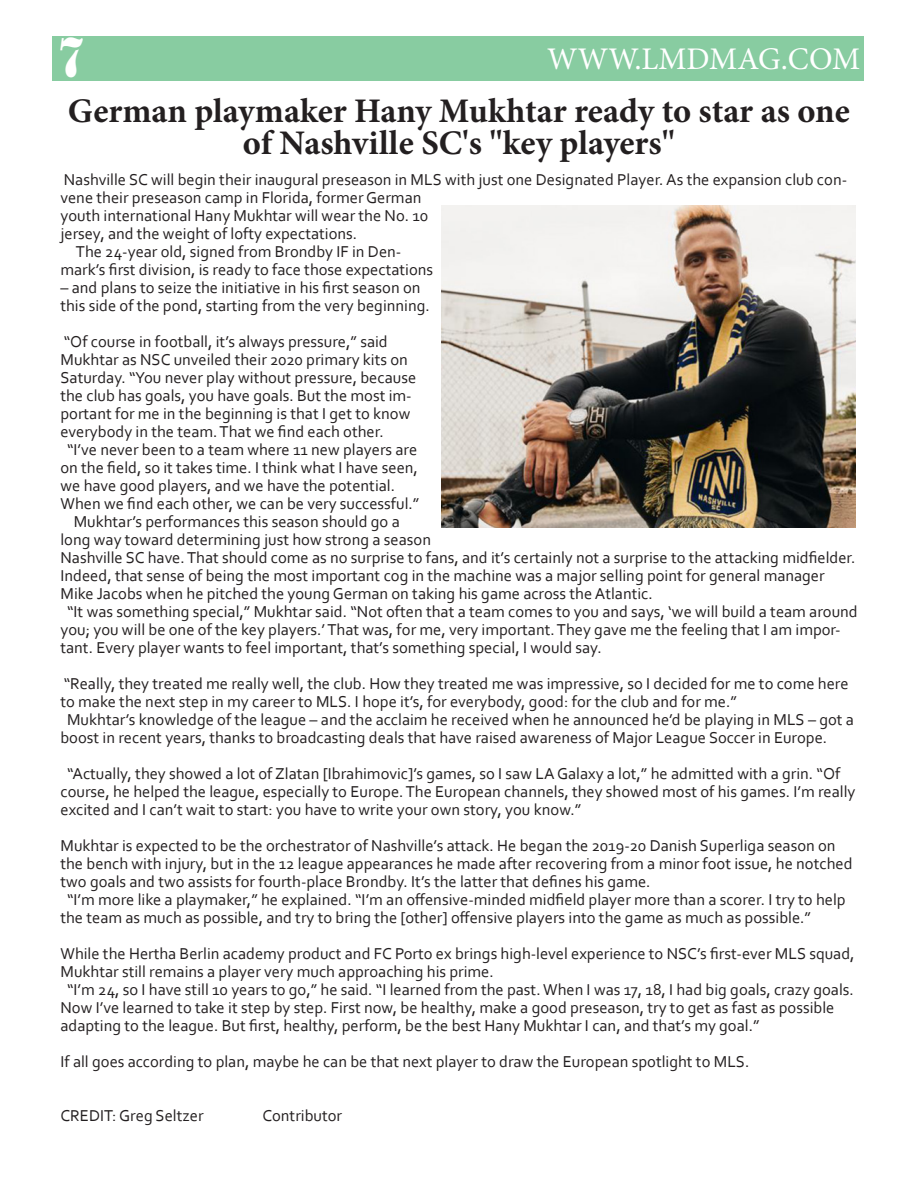
<style>
.page{position:relative;width:918px;height:1188px;background:#fff}
.page>*{position:absolute;margin:0;border:0;box-sizing:border-box;transform-origin:0 0}
.t1{font:52.35px "Stencil Std";color:#fff;scale:.88 1}
.t2{font:700 34.5px/31.5px "Minion Pro";color:#231f20;text-align:center}
.t3{font:31.5px "Minion Pro";color:#fff}
.t4{font:16.5px/18px "Corbel";color:#231f20}
</style>
<div class="page">
<div style="left:52px;top:36px;width:812px;height:45px;background:#88cca1"></div>
<img style="left:441px;top:205px;width:414px;height:322px">
<h1 class="t1" style="left:57px;top:23px;width:34px">7</h1>
<h3 class="t3" style="left:547px;top:38px;width:315px">WWW.LMDMAG.COM</h3>
<h2 class="t2" style="left:68px;top:95px;width:783px">German playmaker Hany Mukhtar ready to star as one of Nashville SC's "key players"</h2>
<p class="t4" style="left:64px;top:170px;width:785px">Nashville SC will begin their inaugural preseason in MLS with just one Designated Player. As the expansion club con-</p>
<p class="t4" style="left:60px;top:188px;width:362px">vene their preseason camp in Florida, former German</p>
<p class="t4" style="left:60px;top:206px;width:369px">youth international Hany Mukhtar will wear the No. 10</p>
<p class="t4" style="left:60px;top:224px;width:298px">jersey, and the weight of lofty expectations.</p>
<p class="t4" style="left:76px;top:242px;width:327px">The 24-year old, signed from Brondby IF in Den-</p>
<p class="t4" style="left:60px;top:260px;width:374px">mark’s first division, is ready to face those expectations</p>
<p class="t4" style="left:60px;top:278px;width:371px">– and plans to seize the initiative in his first season on this side of the pond, starting from the very beginning.</p>
<p class="t4" style="left:64px;top:332px;width:326px">“Of course in football, it’s always pressure,” said</p>
<p class="t4" style="left:60px;top:350px;width:349px">Mukhtar as NSC unveiled their 2020 primary kits on</p>
<p class="t4" style="left:60px;top:368px;width:357px">Saturday. “You never play without pressure, because</p>
<p class="t4" style="left:60px;top:386px;width:353px">the club has goals, you have goals. But the most im-</p>
<p class="t4" style="left:60px;top:404px;width:352px">portant for me in the beginning is that I get to know</p>
<p class="t4" style="left:60px;top:422px;width:325px">everybody in the team. That we find each other.</p>
<p class="t4" style="left:67px;top:440px;width:352px">“I’ve never been to a team where 11 new players are</p>
<p class="t4" style="left:60px;top:458px;width:359px">on the field, so it takes time. I think what I have seen,</p>
<p class="t4" style="left:60px;top:476px;width:336px">we have good players, and we have the potential.</p>
<p class="t4" style="left:60px;top:494px;width:360px">When we find each other, we can be very successful.”</p>
<p class="t4" style="left:74px;top:512px;width:328px">Mukhtar’s performances this season should go a</p>
<p class="t4" style="left:60px;top:530px;width:372px">long way toward determining just how strong a season</p>
<p class="t4" style="left:60px;top:548px;width:797px">Nashville SC have. That should come as no surprise to fans, and it’s certainly not a surprise to the attacking midfielder.</p>
<p class="t4" style="left:60px;top:566px;width:766px">Indeed, that sense of being the most important cog in the machine was a major selling point for general manager</p>
<p class="t4" style="left:60px;top:584px;width:594px">Mike Jacobs when he pitched the young German on taking his game across the Atlantic.</p>
<p class="t4" style="left:67px;top:602px;width:792px">“It was something special,” Mukhtar said. “Not often that a team comes to you and says, ‘we will build a team around</p>
<p class="t4" style="left:60px;top:620px;width:782px">you; you will be one of the key players.’ That was, for me, very important. They gave me the feeling that I am impor-</p>
<p class="t4" style="left:60px;top:638px;width:543px">tant. Every player wants to feel important, that’s something special, I would say.</p>
<p class="t4" style="left:64px;top:674px;width:786px">“Really, they treated me really well, the club. How they treated me was impressive, so I decided for me to come here</p>
<p class="t4" style="left:60px;top:692px;width:678px">to make the next step in my career to MLS. I hope it’s, for everybody, good: for the club and for me.”</p>
<p class="t4" style="left:67px;top:710px;width:788px">Mukhtar’s knowledge of the league – and the acclaim he received when he announced he’d be playing in MLS – got a</p>
<p class="t4" style="left:60px;top:728px;width:768px">boost in recent years, thanks to broadcasting deals that have raised awareness of Major League Soccer in Europe.</p>
<p class="t4" style="left:60px;top:764px;width:797px;text-indent:7px">“Actually, they showed a lot of Zlatan [Ibrahimovic]’s games, so I saw LA Galaxy a lot,” he admitted with a grin. “Of course, he helped the league, especially to Europe. The European channels, they showed most of his games. I’m really excited and I can’t wait to start: you have to write your own story, you know.”</p>
<p class="t4" style="left:60px;top:836px;width:777px">Mukhtar is expected to be the orchestrator of Nashville’s attack. He began the 2019-20 Danish Superliga season on</p>
<p class="t4" style="left:60px;top:854px;width:794px">the bench with injury, but in the 12 league appearances he made after recovering from a minor foot issue, he notched</p>
<p class="t4" style="left:60px;top:872px;width:592px">two goals and two assists for fourth-place Brondby. It’s the latter that defines his game.</p>
<p class="t4" style="left:67px;top:890px;width:780px">“I’m more like a playmaker,” he explained. “I’m an offensive-minded midfield player more than a scorer. I try to help</p>
<p class="t4" style="left:60px;top:908px;width:752px">the team as much as possible, and try to bring the [other] offensive players into the game as much as possible.”</p>
<p class="t4" style="left:60px;top:944px;width:796px">While the Hertha Berlin academy product and FC Porto ex brings high-level experience to NSC’s first-ever MLS squad,</p>
<p class="t4" style="left:60px;top:962px;width:435px">Mukhtar still remains a player very much approaching his prime.</p>
<p class="t4" style="left:67px;top:980px;width:788px">“I’m 24, so I have still 10 years to go,” he said. “I learned from the past. When I was 17, 18, I had big goals, crazy goals.</p>
<p class="t4" style="left:60px;top:998px;width:776px">Now I’ve learned to take it step by step. First now, be healthy, make a good preseason, try to get as fast as possible</p>
<p class="t4" style="left:60px;top:1016px;width:701px">adapting to the league. But first, healthy, perform, be the best Hany Mukhtar I can, and that’s my goal.”</p>
<p class="t4" style="left:60px;top:1052px;width:690px">If all goes according to plan, maybe he can be that next player to draw the European spotlight to MLS.</p>
<p class="t4" style="left:60px;top:1106px;width:145px">CREDIT: Greg Seltzer</p>
<p class="t4" style="left:262px;top:1106px;width:81px">Contributor</p>
</div>
